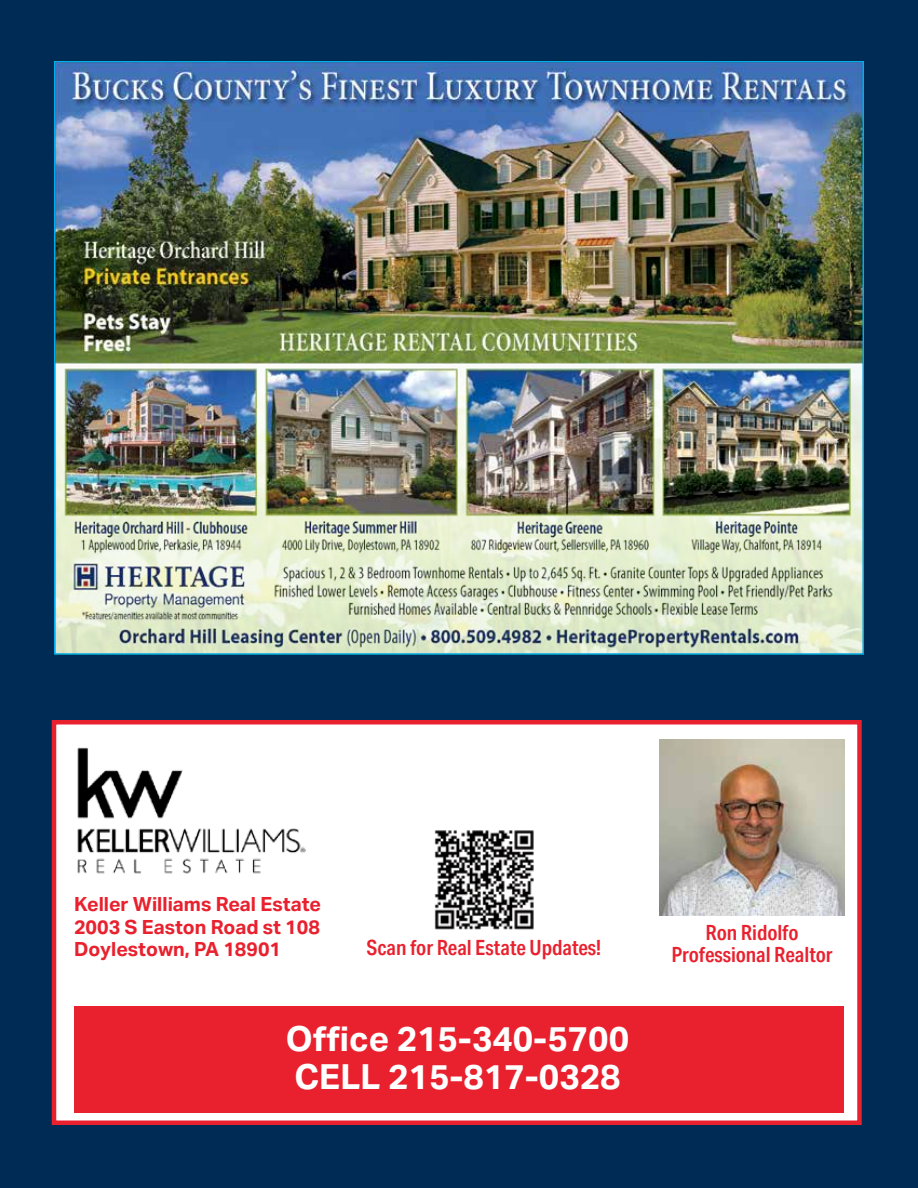
<style>
.page{position:relative;width:918px;height:1188px;background:#002b55}
.page>*{position:absolute;margin:0;border:0;box-sizing:border-box;transform-origin:0 0}
.t1{font:700 34.5px/37.5px "Aktiv Grotesk";color:#fff}
.t2{font:600 21px/22.5px "Aktiv Grotesk Cd";color:#e9212e;text-align:center}
.t3{font:700 19.5px/22.5px "Aktiv Grotesk";color:#e9212e;text-align:justify}
</style>
<div class="page">
<img style="left:57px;top:64px;width:804px;height:588px">
<div style="left:52px;top:720px;width:810px;height:405px;background:#fff;border:4px solid #e9212e"></div>
<img style="left:77px;top:747px;width:229px;height:127px">
<img style="left:660px;top:740px;width:184px;height:175px">
<div style="left:74px;top:1006px;width:770px;height:106px;background:#e9212e"></div>
<img style="left:434px;top:830px;width:100px;height:100px">
<p class="t3" style="left:74px;top:893px;width:249px">Keller Williams Real Estate 2003 S Easton Road st 108<br>Doylestown, PA 18901</p>
<p class="t2" style="left:367px;top:937px;width:236px">Scan for Real Estate Updates!</p>
<h1 class="t1" style="left:286px;top:1020px;width:345px">Office 215-340-5700<br>CELL 215-817-0328</h1>
<p class="t2" style="left:672px;top:921px;width:163px">Ron Ridolfo<br>Professional Realtor</p>
</div>
